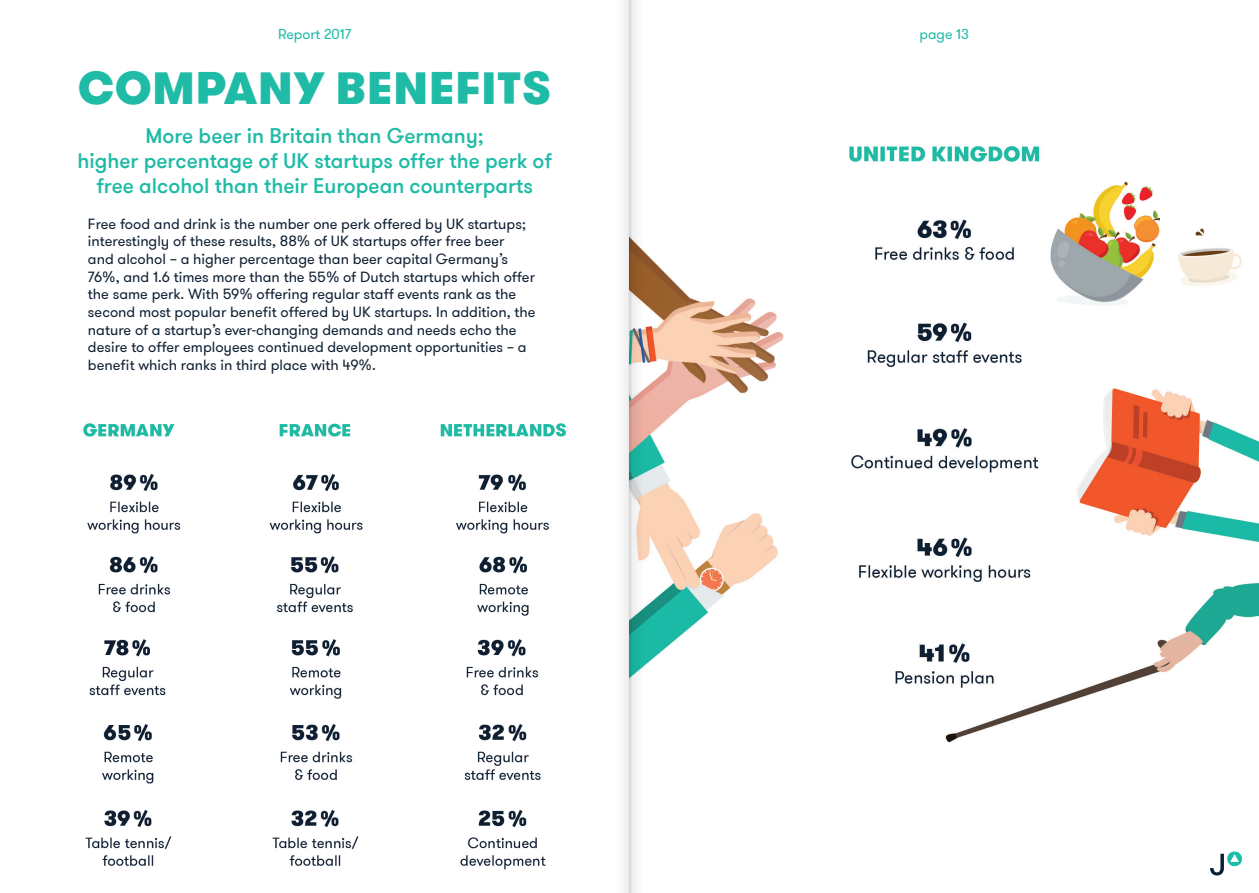
<style>
.page{position:relative;width:1259px;height:893px;background:#fff}
.page>*{position:absolute;margin:0;border:0;box-sizing:border-box;transform-origin:0 0}
.t1{font:900 45px "GT Walsheim";letter-spacing:.02em;color:#1fbba6}
.t2{font:500 21px "GT Walsheim";color:#1fbba6}
.t3{font:14.7px/17.7px "GT Walsheim";color:#0e1f32}
.t4{font:14.25px "GT Walsheim";color:#1fbba6}
</style>
<div class="page">
<img style="left:648px;top:146px;width:611px;height:730px">
<img style="left:83px;top:423px;width:483px;height:447px">
<svg style="left:1210px;top:851px;width:32px;height:24px"></svg>
<img style="left:624px;top:0;width:24px;height:893px">
<p class="t4" style="left:278px;top:26px;width:75px">Report 2017</p>
<p class="t1" style="left:78px;top:58px;width:474px">COMPANY BENEFITS</p>
<p class="t2" style="left:145px;top:122px;width:340px">More beer in Britain than Germany;</p>
<p class="t2" style="left:78px;top:147px;width:476px">higher percentage of UK startups offer the perk of</p>
<p class="t2" style="left:96px;top:172px;width:438px">free alcohol than their European counterparts</p>
<p class="t3" style="left:88px;top:215px;width:449px">Free food and drink is the number one perk offered by UK startups; interestingly of these results, 88% of UK startups offer free beer<br>and alcohol – a higher percentage than beer capital Germany’s 76%, and 1.6 times more than the 55% of Dutch startups which offer the same perk. With 59% offering regular staff events rank as the second most popular benefit offered by UK startups. In addition, the nature of a startup’s ever-changing demands and needs echo the desire to offer employees continued development opportunities – a benefit which ranks in third place with 49%.</p>
<p class="t4" style="left:919px;top:26px;width:51px">page 13</p>
</div>
